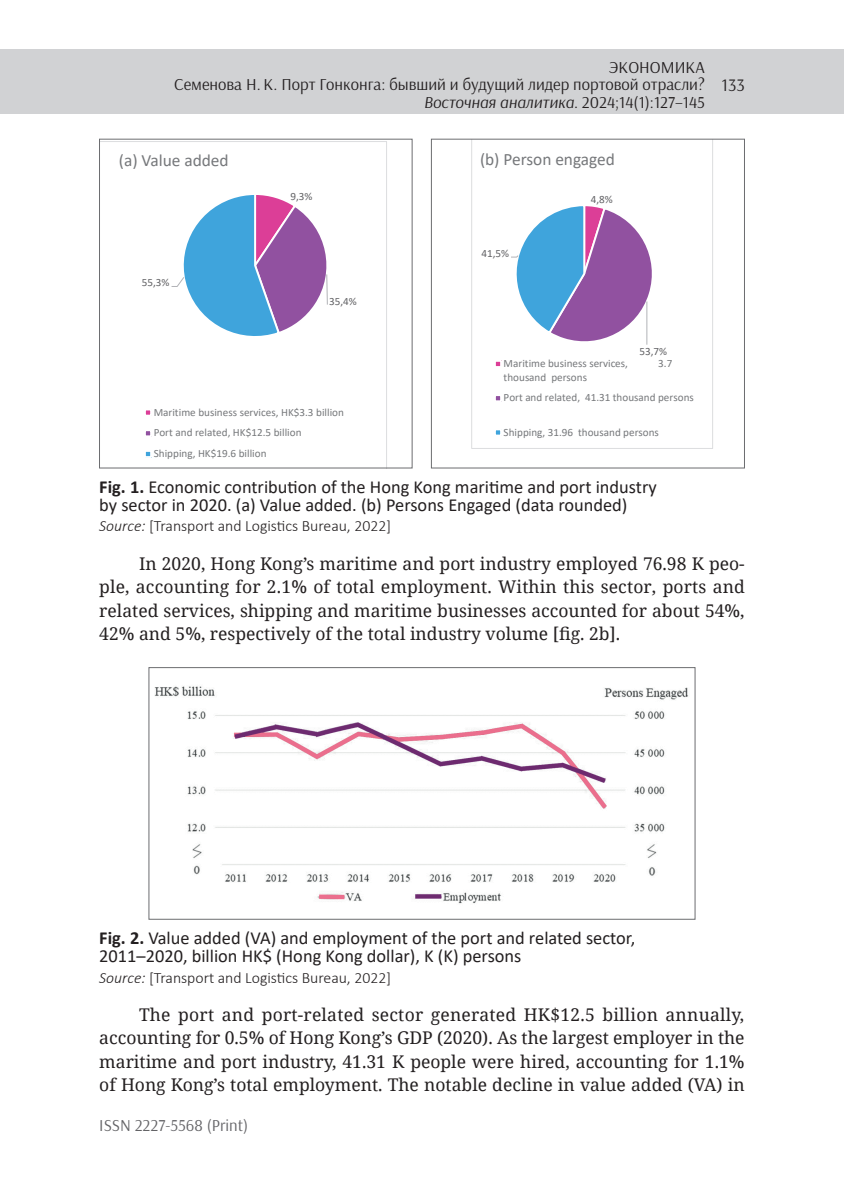
<style>
.page{position:relative;width:844px;height:1191px;background:#fff}
.page>*{position:absolute;margin:0;border:0;box-sizing:border-box;transform-origin:0 0}
.t1{font:18.38px/17.5px "Calibri";color:#231f20}
.t2{font:17.5px/23.4px "Noto Serif";color:#231f20;text-align:justify}
.t3{font:17.5px "Arsenal";color:#231f20}
.t4{font:17.32px "Calibri";color:#76787b}
.t5{font:17.15px "Calibri";letter-spacing:-.005em;color:#76787b}
.t6{font:16.62px "Arsenal";color:#231f20}
.t7{font:16.62px "Arsenal";color:#636366}
.t8{font:300 15.75px "Calibri";color:#231f20}
.t9{font:11.03px/20.7px "Calibri";color:#76787b}
.t10{font:11.03px "Calibri";color:#636366}
.s1{font-style:italic}
.s2{font-weight:700}
</style>
<div class="page">
<div style="left:0;top:50px;width:843px;height:64px;background:#d1d2d4"></div>
<svg style="left:101px;top:141px;width:286px;height:325px"></svg>
<div style="left:99px;top:139px;width:313px;height:329px;border:1px solid #6c6d70"></div>
<svg style="left:471px;top:141px;width:242px;height:308px"></svg>
<div style="left:431px;top:139px;width:313px;height:329px;border:1px solid #6c6d70"></div>
<img style="left:154px;top:686px;width:535px;height:218px">
<div style="left:149px;top:667px;width:546px;height:252px;border:1px solid #6c6d70"></div>
<p class="t6" style="left:609px;top:56px;width:12px">ко</p>
<p class="t6" style="left:162px;top:73px;width:544px">Семенова Н. К. Порт Гонконга: бывший и будущий лидер портовой отрасли?...</p>
<p class="t6" style="left:605px;top:91px;width:40px">233</p>
<p class="t6" style="left:609px;top:56px;width:12px">экономика</p>
<p class="t6" style="left:174px;top:73px;width:532px">Семенова Н. К. Порт Гонконга: бывший и будущий лидер портовой отрасли?</p>
<p class="t6" style="left:424px;top:91px;width:282px"><span class="s1">Восточная аналитика</span>. 2024;14(1):127–145</p>
<p class="t5" style="left:119px;top:148px;width:111px">(а) Value added</p>
<p class="t10" style="left:290px;top:188px;width:24px">9,3%</p>
<p class="t4" style="left:480px;top:147px;width:136px">(b) Person engaged</p>
<p class="t10" style="left:590px;top:192px;width:24px">4,8%</p>
<p class="t3" style="left:721px;top:73px;width:25px">133</p>
<p class="t10" style="left:142px;top:275px;width:29px">55,3%</p>
<p class="t10" style="left:329px;top:293px;width:29px">35,4%</p>
<p class="t9" style="left:154px;top:401px;width:192px">Maritime business services, HK$3.3 billion<br>Port and related, HK$12.5 billion<br>Shipping, HK$19.6 billion</p>
<p class="t10" style="left:481px;top:246px;width:29px">41,5%</p>
<p class="t10" style="left:639px;top:344px;width:29px">53,7%</p>
<p class="t9" style="left:503px;top:353px;width:126px">Maritime business services,</p>
<p class="t9" style="left:658px;top:353px;width:16px">3.7</p>
<p class="t9" style="left:503px;top:366px;width:192px">thousand persons<br>Port and related, 41.31 thousand persons</p>
<p class="t9" style="left:503px;top:421px;width:157px">Shipping, 31.96 thousand persons</p>
<p class="t1" style="left:99px;top:478px;width:559px"><span class="s2">Fig. 1.</span> Economic contribution of the Hong Kong maritime and port industry by sector in 2020. (a) Value added. (b) Persons Engaged (data rounded)</p>
<p class="t8" style="left:99px;top:516px;width:293px"><span class="s1">Source:</span> [Transport and Logistics Bureau, 2022]</p>
<p class="t2" style="left:99px;top:551px;width:647px;text-indent:40px">In 2020, Hong Kong’s maritime and port industry employed 76.98 K peo&shy;ple, accounting for 2.1% of total employment. Within this sector, ports and related services, shipping and maritime businesses accounted for about 54%, 42% and 5%, respectively of the total industry volume [fig. 2b].</p>
<p class="t1" style="left:99px;top:929px;width:537px"><span class="s2">Fig. 2.</span> Value added (VA) and employment of the port and related sector,<br>2011–2020, billion HK$ (Hong Kong dollar), K (K) persons</p>
<p class="t8" style="left:99px;top:967px;width:293px"><span class="s1">Source:</span> [Transport and Logistics Bureau, 2022]</p>
<p class="t2" style="left:99px;top:1002px;width:646px;text-indent:40px">The port and port-related sector generated HK$12.5 billion annually, accounting for 0.5% of Hong Kong’s GDP (2020). As the largest employer in the maritime and port industry, 41.31 K people were hired, accounting for 1.1% of Hong Kong’s total employment. The notable decline in value added (VA) in</p>
<p class="t7" style="left:99px;top:1113px;width:150px">ISSN 2227-5568 (Print)</p>
</div>
